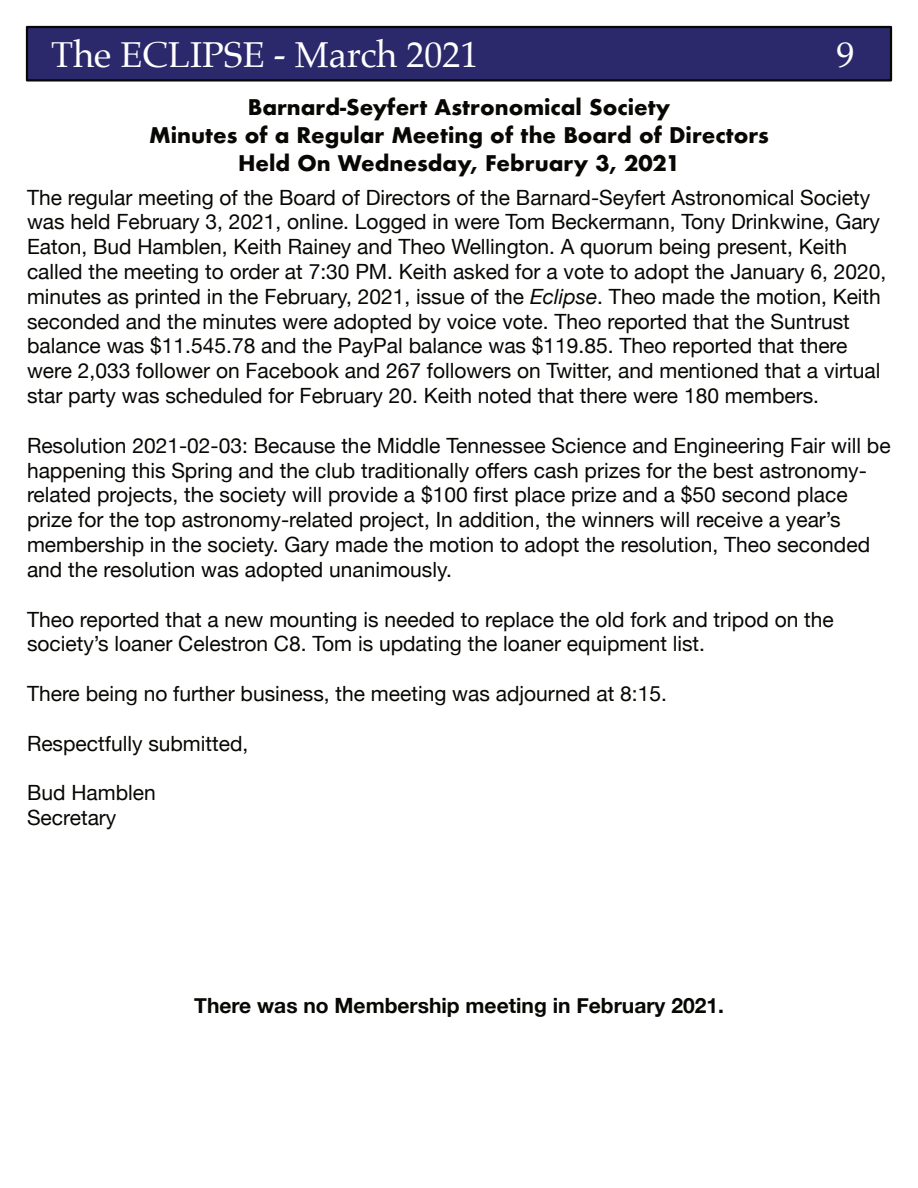
<style>
.page{position:relative;width:918px;height:1188px;background:#fff}
.page>*{position:absolute;margin:0;border:0;box-sizing:border-box;transform-origin:0 0}
.t1{font:36px "Palatino";color:#fff}
.t2{font:21px/24.9px "Helvetica Neue";color:#080704}
.t3{font:700 21px/27.9px "Futura";color:#080704;text-align:center}
.t4{font:700 21px "Helvetica Neue";color:#080704}
.s1{font-style:italic}
</style>
<div class="page">
<div style="left:26px;top:26px;width:866px;height:56px;background:#2b296c;border:2px solid #080704"></div>
<h1 class="t1" style="left:51px;top:37px;width:429px">The ECLIPSE - March 2021</h1>
<h1 class="t1" style="left:837px;top:37px;width:19px">9</h1>
<p class="t3" style="left:149px;top:95px;width:621px">Barnard-Seyfert Astronomical Society<br>Minutes of a Regular Meeting of the Board of Directors<br>Held On Wednesday, February 3, 2021</p>
<p class="t2" style="left:27px;top:184px;width:861px">The regular meeting of the Board of Directors of the Barnard-Seyfert Astronomical Society was held February 3, 2021, online. Logged in were Tom Beckermann, Tony Drinkwine, Gary Eaton, Bud Hamblen, Keith Rainey and Theo Wellington. A quorum being present, Keith called the meeting to order at 7:30 PM. Keith asked for a vote to adopt the January 6, 2020, minutes as printed in the February, 2021, issue of the <span class="s1">Eclipse</span>. Theo made the motion, Keith seconded and the minutes were adopted by voice vote. Theo reported that the Suntrust balance was $11.545.78 and the PayPal balance was $119.85. Theo reported that there were 2,033 follower on Facebook and 267 followers on Twitter, and mentioned that a virtual star party was scheduled for February 20. Keith noted that there were 180 members.</p>
<p class="t2" style="left:27px;top:433px;width:865px">Resolution 2021-02-03: Because the Middle Tennessee Science and Engineering Fair will be happening this Spring and the club traditionally offers cash prizes for the best astronomy&shy;related projects, the society will provide a $100 first place prize and a $50 second place prize for the top astronomy-related project, In addition, the winners will receive a year’s membership in the society. Gary made the motion to adopt the resolution, Theo seconded and the resolution was adopted unanimously.</p>
<p class="t2" style="left:27px;top:606px;width:808px">Theo reported that a new mounting is needed to replace the old fork and tripod on the society’s loaner Celestron C8. Tom is updating the loaner equipment list.</p>
<p class="t2" style="left:27px;top:681px;width:641px">There being no further business, the meeting was adjourned at 8:15.</p>
<p class="t2" style="left:27px;top:730px;width:223px">Respectfully submitted,</p>
<p class="t2" style="left:27px;top:780px;width:130px">Bud Hamblen<br>Secretary</p>
<p class="t4" style="left:194px;top:993px;width:531px">There was no Membership meeting in February 2021.</p>
</div>
